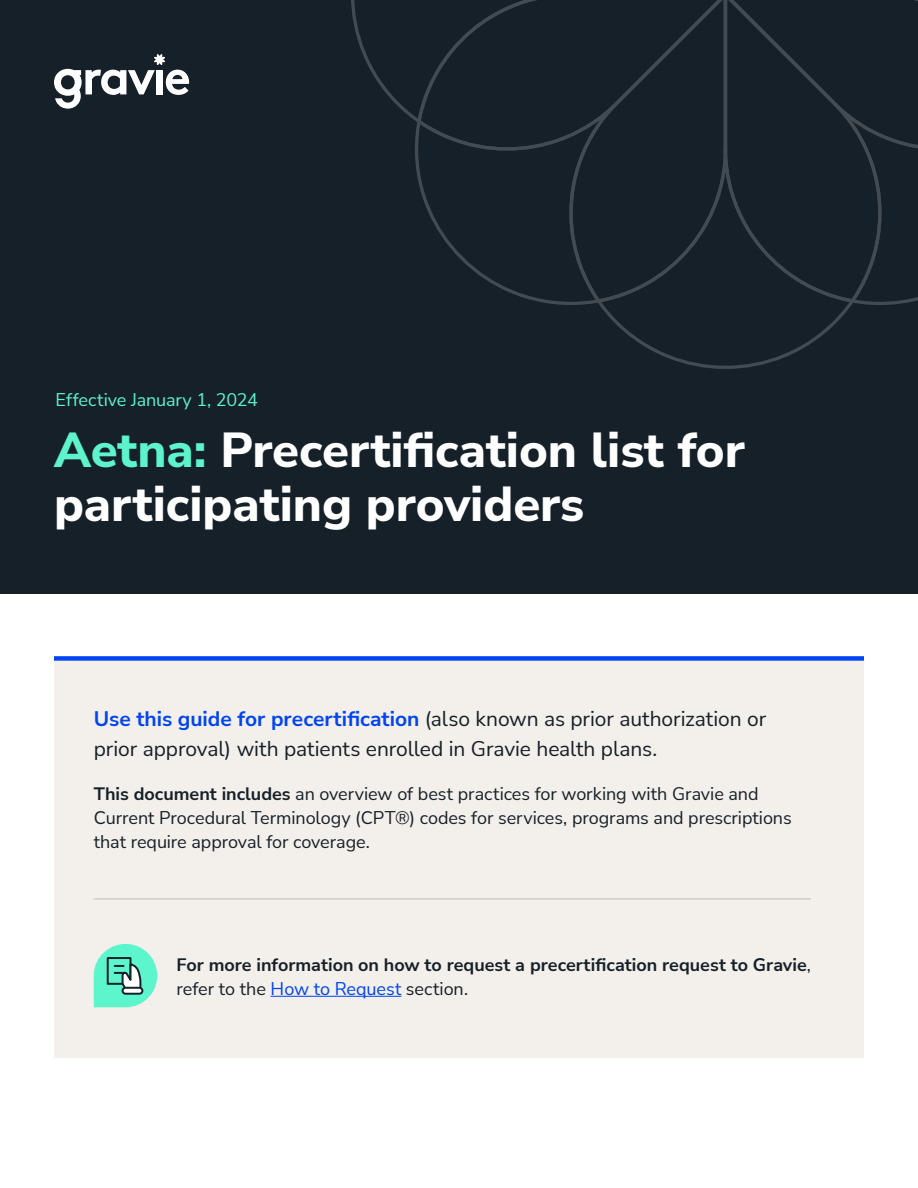
<style>
.page{position:relative;width:918px;height:1188px;background:#fff}
.page>*{position:absolute;margin:0;border:0;box-sizing:border-box;transform-origin:0 0}
.t1{font:800 49.05px/54px "Nunito Sans";color:#fff}
.t2{font:21px/30px "Nunito Sans";letter-spacing:-.005em;color:#152028}
.t3{font:18px/24px "Nunito Sans";letter-spacing:-.005em;color:#152028}
.t4{font:700 18px/24px "Nunito Sans";color:#152028}
.t5{font:18px "Nunito Sans";letter-spacing:-.01em;color:#5df4cc}
.s1{color:#5df4cc}
.s2{font-weight:700;color:#0144f1}
.s3{font-weight:700}
.s4{font-weight:400}
.s5{font-weight:400;color:#0144f1}
</style>
<div class="page">
<div style="left:0;top:0;width:918px;height:594px;background:#152028"></div>
<svg style="left:351px;top:0;width:64px;height:120px"></svg>
<svg style="left:415px;top:117px;width:139px;height:187px"></svg>
<svg style="left:554px;top:301px;width:297px;height:68px"></svg>
<svg style="left:724px;top:297px;width:194px;height:8px"></svg>
<svg style="left:417px;top:0;width:139px;height:165px"></svg>
<svg style="left:556px;top:0;width:168px;height:303px"></svg>
<svg style="left:724px;top:0;width:172px;height:303px"></svg>
<svg style="left:54px;top:54px;width:135px;height:55px"></svg>
<div style="left:54px;top:658px;width:810px;height:400px;background:#f3efea"></div>
<div style="left:54px;top:656px;width:810px;height:5px;background:#0144f1"></div>
<hr style="left:94px;top:898px;width:717px;height:2px;background:#152028">
<svg style="left:94px;top:944px;width:64px;height:63px"></svg>
<hr style="left:271px;top:996px;width:130px;height:1px;background:#0144f1">
<p class="t5" style="left:56px;top:388px;width:204px">Effective January 1, 2024</p>
<h1 class="t1" style="left:54px;top:421px;width:693px"><span class="s1">Aetna:</span> Precertification list for participating providers</h1>
<p class="t2" style="left:94px;top:703px;width:674px"><span class="s2">Use this guide for precertification</span> (also known as prior authorization or prior approval) with patients enrolled in Gravie health plans.</p>
<p class="t3" style="left:94px;top:781px;width:699px"><span class="s3">This document includes</span> an overview of best practices for working with Gravie and<br>Current Procedural Terminology (CPT®) codes for services, programs and prescriptions that require approval for coverage.</p>
<p class="t4" style="left:176px;top:952px;width:636px">For more information on how to request a precertification request to Gravie<span class="s4">, refer to the</span> <span class="s5">How to Request</span> <span class="s4">section.</span></p>
</div>
